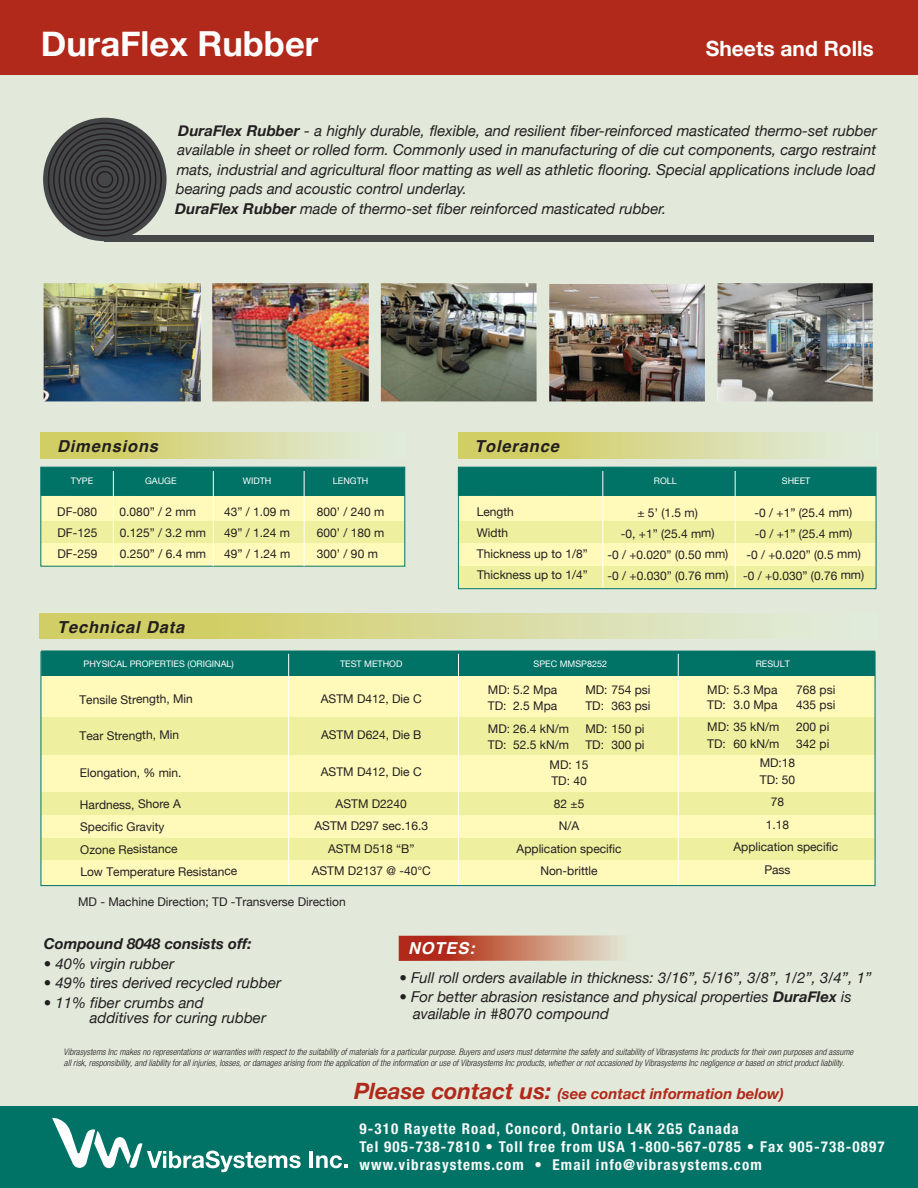
<style>
.page{position:relative;width:918px;height:1188px;background:#fff}
.page>*{position:absolute;margin:0;border:0;box-sizing:border-box;transform-origin:0 0}
.t1{font:700 34.5px "Helvetica Neue";color:#fff}
.t2{font:700 21px "Helvetica Neue";color:#fff}
.t3{font:italic 700 16.5px "Helvetica";letter-spacing:.05em;color:#231f20}
.t4{font:italic 700 16.5px "Helvetica";letter-spacing:.05em;color:#fff}
.t5{font:italic 15px/19.5px "Helvetica Neue";color:#231f20}
.t6{font:700 condensed 15px/18px "Helvetica Neue";letter-spacing:.075em;color:#f6f8f8}
.t7{font:italic 700 15px "Helvetica Neue";color:#b1291a}
.t8{font:italic 700 15px "Helvetica Neue";color:#231f20}
.t9{font:12px/21px "Helvetica Neue";color:#231f20}
.t10{font:italic 300 condensed 9px/10.8px "Helvetica Neue";color:#231f20}
.t11{font:9px "Helvetica Neue";color:#fff}
.s1{font-weight:700}
.s2{font-size:22.5px}
</style>
<div class="page">
<div style="left:0;top:0;width:918px;height:1117px;background:#e2e9db"></div>
<div style="left:0;top:0;width:918px;height:74px;background:#b1291a"></div>
<svg style="left:41px;top:650px;width:834px;height:27px"></svg>
<div style="left:41px;top:677px;width:834px;height:209px;background:#fff9ba"></div>
<div style="left:41px;top:718px;width:834px;height:37px;background:#eff09f"></div>
<div style="left:41px;top:792px;width:834px;height:23px;background:#eff09f"></div>
<div style="left:39px;top:838px;width:834px;height:21px;background:#eff09f"></div>
<div style="left:41px;top:652px;width:834px;height:234px;border:1px solid #007366"></div>
<hr style="left:288px;top:654px;width:1px;height:230px;background:#fff">
<hr style="left:458px;top:654px;width:1px;height:230px;background:#fff">
<hr style="left:678px;top:654px;width:1px;height:230px;background:#fff">
<div style="left:41px;top:467px;width:364px;height:29px;background:#007366"></div>
<div style="left:41px;top:496px;width:364px;height:70px;background:#fff9ba"></div>
<div style="left:41px;top:521px;width:364px;height:21px;background:#eff09f"></div>
<div style="left:40px;top:467px;width:365px;height:100px;border:1px solid #007366"></div>
<hr style="left:113px;top:471px;width:1px;height:95px;background:#fff">
<hr style="left:213px;top:471px;width:1px;height:95px;background:#fff">
<hr style="left:304px;top:471px;width:1px;height:95px;background:#fff">
<div style="left:41px;top:433px;width:364px;height:25px;background:linear-gradient(to right,#d0c953,#e1ebe0)"></div>
<div style="left:458px;top:467px;width:418px;height:29px;background:#007366"></div>
<div style="left:458px;top:496px;width:418px;height:93px;background:#fff9ba"></div>
<div style="left:458px;top:521px;width:418px;height:21px;background:#eff09f"></div>
<div style="left:458px;top:566px;width:418px;height:22px;background:#eff09f"></div>
<div style="left:458px;top:467px;width:418px;height:122px;border:1px solid #007366"></div>
<hr style="left:735px;top:471px;width:1px;height:117px;background:#fff">
<div style="left:458px;top:433px;width:419px;height:25px;background:linear-gradient(to right,#d0c953,#e1ebe0)"></div>
<hr style="left:602px;top:471px;width:1px;height:117px;background:#fff">
<svg style="left:399px;top:935px;width:224px;height:26px"></svg>
<svg style="left:39px;top:614px;width:736px;height:25px"></svg>
<img style="left:44px;top:283px;width:829px;height:118px">
<svg style="left:43px;top:118px;width:124px;height:123px;fill:#454647"></svg>
<div style="left:104px;top:235px;width:770px;height:6px;background:#454647"></div>
<div style="left:48px;top:122px;width:114px;height:115px;border:2px solid #231f20;border-radius:50%"></div>
<div style="left:53px;top:128px;width:103px;height:103px;border:2px solid #231f20;border-radius:50%"></div>
<div style="left:59px;top:133px;width:92px;height:93px;border:2px solid #231f20;border-radius:50%"></div>
<div style="left:64px;top:139px;width:82px;height:81px;border:2px solid #231f20;border-radius:50%"></div>
<div style="left:69px;top:144px;width:71px;height:71px;border:2px solid #231f20;border-radius:50%"></div>
<div style="left:75px;top:149px;width:60px;height:61px;border:2px solid #231f20;border-radius:50%"></div>
<div style="left:80px;top:155px;width:49px;height:49px;border:2px solid #231f20;border-radius:50%"></div>
<div style="left:86px;top:160px;width:38px;height:39px;border:2px solid #231f20;border-radius:50%"></div>
<div style="left:91px;top:166px;width:28px;height:27px;border:2px solid #231f20;border-radius:50%"></div>
<div style="left:96px;top:171px;width:17px;height:17px;border:2px solid #231f20;border-radius:50%"></div>
<div style="left:0;top:1106px;width:918px;height:82px;background:#007366"></div>
<svg style="left:52px;top:1117px;width:249px;height:55px"></svg>
<hr style="left:310px;top:1151px;width:3px;height:17px;background:#fff">
<svg style="left:316px;top:1155px;width:32px;height:13px"></svg>
<h1 class="t1" style="left:41px;top:12px;width:279px">DuraFlex Rubber</h1>
<h2 class="t2" style="left:706px;top:29px;width:169px">Sheets and Rolls</h2>
<p class="t5" style="left:175px;top:120px;width:703px"><span class="s1">DuraFlex Rubber</span> - a highly durable, flexible, and resilient fiber-reinforced masticated thermo-set rubber available in sheet or rolled form. Commonly used in manufacturing of die cut components, cargo restraint mats, industrial and agricultural floor matting as well as athletic flooring. Special applications include load bearing pads and acoustic control underlay.<br><span class="s1">DuraFlex Rubber</span> made of thermo-set fiber reinforced masticated rubber.</p>
<h3 class="t3" style="left:57px;top:432px;width:102px">Dimensions</h3>
<h3 class="t3" style="left:474px;top:432px;width:86px">Tolerance</h3>
<p class="t11" style="left:71px;top:474px;width:24px">TYPE</p>
<p class="t11" style="left:145px;top:474px;width:33px">GAUGE</p>
<p class="t11" style="left:243px;top:474px;width:30px">WIDTH</p>
<p class="t11" style="left:333px;top:474px;width:37px">LENGTH</p>
<p class="t9" style="left:57px;top:501px;width:42px;text-align:justify">DF-080<br>DF-125<br>DF-259</p>
<p class="t9" style="left:120px;top:501px;width:88px">0.080” / 2 mm<br>0.125” / 3.2 mm<br>0.250” / 6.4 mm</p>
<p class="t9" style="left:224px;top:501px;width:68px;text-align:justify">43” / 1.09 m 49” / 1.24 m 49” / 1.24 m</p>
<p class="t9" style="left:317px;top:501px;width:69px;text-align:justify">800’ / 240 m 600’ / 180 m 300’ / 90 m</p>
<h3 class="t3" style="left:57px;top:613px;width:129px">Technical Data</h3>
<p class="t11" style="left:84px;top:656px;width:152px">PHYSICAL PROPERTIES (ORIGINAL)</p>
<p class="t11" style="left:340px;top:656px;width:64px">TEST METHOD</p>
<p class="t9" style="left:321px;top:687px;width:102px">ASTM D412, Die C</p>
<p class="t9" style="left:321px;top:723px;width:102px">ASTM D624, Die B</p>
<p class="t9" style="left:321px;top:761px;width:102px">ASTM D412, Die C</p>
<p class="t9" style="left:312px;top:792px;width:121px;line-height:22.5px;text-align:center">ASTM D2240<br>ASTM D297 sec.16.3<br>ASTM D518 “B”<br>ASTM D2137 @ -40°C</p>
<p class="t9" style="left:79px;top:688px;width:115px">Tensile Strength, Min</p>
<p class="t9" style="left:80px;top:724px;width:101px">Tear Strength, Min</p>
<p class="t9" style="left:80px;top:761px;width:103px">Elongation, % min.</p>
<p class="t9" style="left:80px;top:792px;width:159px;line-height:22.5px">Hardness, Shore A<br>Specific Gravity<br>Ozone Resistance<br>Low Temperature Resistance</p>
<p class="t9" style="left:78px;top:890px;width:269px">MD - Machine Direction; TD -Transverse Direction</p>
<p class="t11" style="left:654px;top:474px;width:25px">ROLL</p>
<p class="t11" style="left:782px;top:474px;width:30px">SHEET</p>
<p class="t9" style="left:477px;top:501px;width:113px">Length<br>Width<br>Thickness up to 1/8”<br>Thickness up to 1/4”</p>
<p class="t9" style="left:607px;top:501px;width:123px;text-align:center">± 5’ (1.5 m)<br>-0, +1” (25.4 mm)<br>-0 / +0.020” (0.50 mm) -0 / +0.030” (0.76 mm)</p>
<p class="t9" style="left:743px;top:501px;width:123px;text-align:center">-0 / +1” (25.4 mm)<br>-0 / +1” (25.4 mm)<br>-0 / +0.020” (0.5 mm) -0 / +0.030” (0.76 mm)</p>
<p class="t11" style="left:534px;top:656px;width:75px">SPEC MMSP8252</p>
<p class="t9" style="left:488px;top:678px;width:71px">MD: 5.2 Mpa</p>
<p class="t9" style="left:585px;top:678px;width:67px">MD: 754 psi</p>
<p class="t9" style="left:488px;top:695px;width:71px">TD: 2.5 Mpa</p>
<p class="t9" style="left:585px;top:695px;width:67px">TD: 363 psi</p>
<p class="t9" style="left:488px;top:717px;width:83px">MD: 26.4 kN/m</p>
<p class="t9" style="left:585px;top:717px;width:61px">MD: 150 pi</p>
<p class="t9" style="left:488px;top:734px;width:83px">TD: 52.5 kN/m</p>
<p class="t9" style="left:550px;top:735px;width:96px;line-height:19.5px;text-indent:36px">TD: 300 pi<br>MD: 15</p>
<p class="t9" style="left:517px;top:769px;width:106px;line-height:22.5px;text-align:center">TD: 40<br>82 ±5<br>N/A<br>Application specific<br>Non-brittle</p>
<p class="t11" style="left:756px;top:656px;width:36px">RESULT</p>
<p class="t9" style="left:707px;top:678px;width:72px">MD: 5.3 Mpa</p>
<p class="t9" style="left:796px;top:678px;width:41px">768 psi</p>
<p class="t9" style="left:707px;top:693px;width:72px">TD: 3.0 Mpa</p>
<p class="t9" style="left:796px;top:693px;width:41px">435 psi</p>
<p class="t9" style="left:707px;top:716px;width:74px">MD: 35 kN/m</p>
<p class="t9" style="left:796px;top:716px;width:35px">200 pi</p>
<p class="t9" style="left:707px;top:732px;width:74px">TD: 60 kN/m</p>
<p class="t9" style="left:796px;top:732px;width:35px">342 pi</p>
<p class="t9" style="left:760px;top:754px;width:37px;line-height:16.5px">MD:18<br>TD: 50</p>
<p class="t9" style="left:771px;top:791px;width:15px">78</p>
<p class="t9" style="left:766px;top:813px;width:25px">1.18</p>
<p class="t9" style="left:733px;top:836px;width:106px">Application specific</p>
<p class="t9" style="left:764px;top:858px;width:28px">Pass</p>
<p class="t8" style="left:44px;top:932px;width:209px">Compound 8048 consists off:</p>
<p class="t5" style="left:44px;top:953px;width:132px">• 40% virgin rubber</p>
<p class="t5" style="left:44px;top:973px;width:239px">• 49% tires derived recycled rubber</p>
<p class="t5" style="left:90px;top:994px;width:178px;line-height:15px;text-indent:-46px">• 11% fiber crumbs and additives for curing rubber</p>
<h3 class="t4" style="left:408px;top:935px;width:68px">NOTES:</h3>
<p class="t5" style="left:399px;top:967px;width:474px">• Full roll orders available in thickness: 3/16”, 5/16”, 3/8”, 1/2”, 3/4”, 1”</p>
<p class="t5" style="left:413px;top:988px;width:440px;line-height:16.5px;text-indent:-14px">• For better abrasion resistance and physical properties <span class="s1">DuraFlex</span> is available in #8070 compound</p>
<p class="t10" style="left:64px;top:1046px;width:791px">Vibrasystems Inc makes no representations or warranties with respect to the suitability of materials for a particular purpose. Buyers and users must determine the safety and suitability of Vibrasystems Inc products for their own purposes and assume all risk, responsibility, and liability for all injuries, losses, or damages arising from the application of the information or use of Vibrasystems Inc products, whether or not occasioned by Vibrasystems Inc negligence or based on strict product liability.</p>
<p class="t7" style="left:354px;top:1082px;width:431px"><span class="s2">Please contact us:</span> (see contact information below)</p>
<p class="t6" style="left:359px;top:1120px;width:527px">9-310 Rayette Road, Concord, Ontario L4K 2G5 Canada<br>Tel 905-738-7810 • Toll free from USA 1-800-567-0785 • Fax 905-738-0897 www.vibrasystems.com • Email info@vibrasystems.com</p>
</div>
